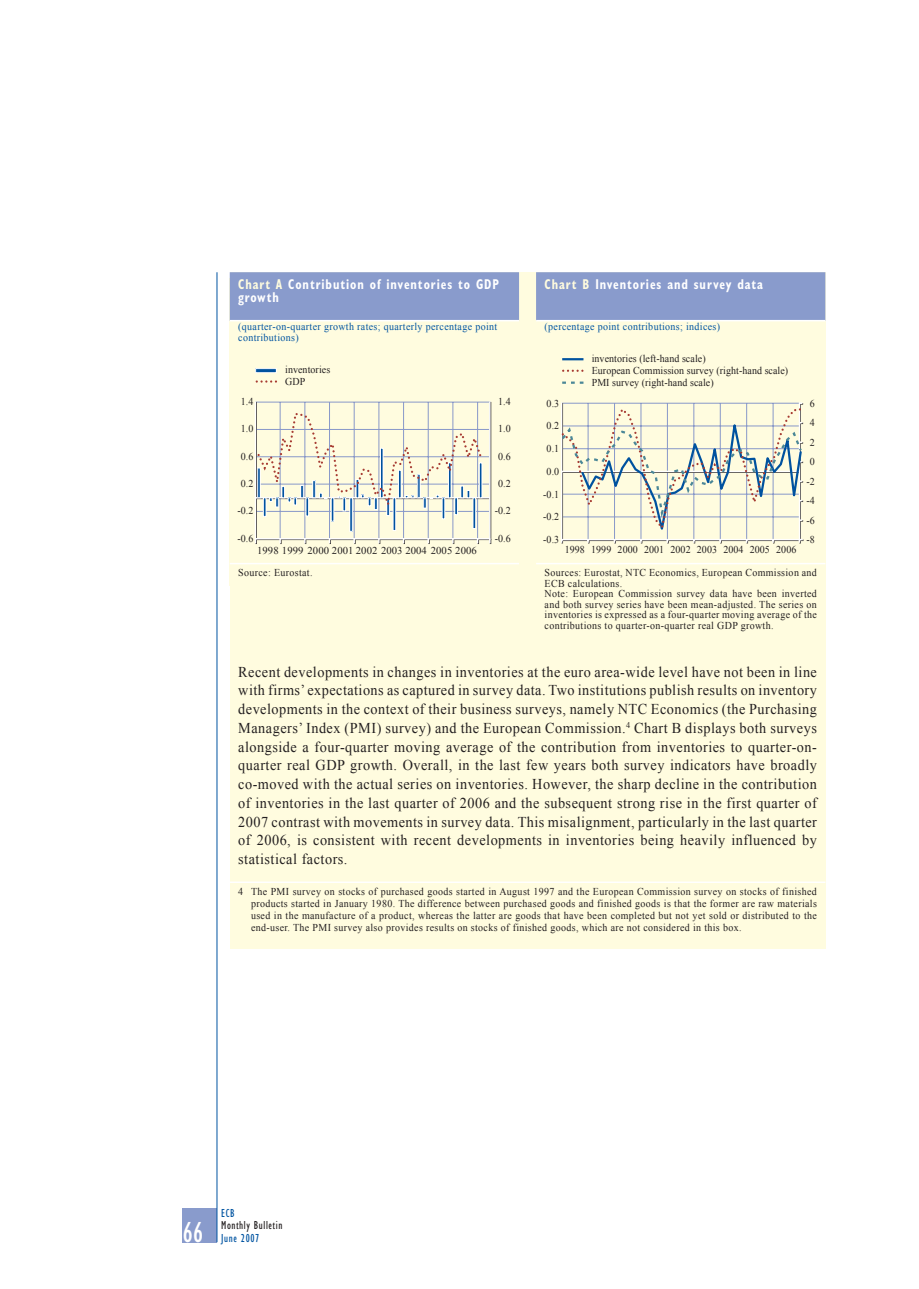
<style>
.page{position:relative;width:919px;height:1289px;background:#fff}
.page>*{position:absolute;margin:0;border:0;box-sizing:border-box;transform-origin:0 0}
.t1{font:condensed 30px "Gill Sans";color:#fff;scale:.95 1}
.t2{font:15px/18.8px "Times New Roman";letter-spacing:.035em;color:#231f20;text-align:justify;scale:.95 1}
.t3{font:700 condensed 14.25px/13.5px "Gill Sans";letter-spacing:.075em;color:#fff;scale:.85 1}
.t4{font:condensed 12px "Gill Sans";letter-spacing:.05em;color:#231f20;scale:.95 1}
.t5{font:condensed 12px "Gill Sans";letter-spacing:.05em;color:#0054a1;scale:.95 1}
.t6{font:10.5px/10.5px "Times New Roman";letter-spacing:.035em;color:#231f20;text-align:justify;scale:.95 1}
.t7{font:10.5px/12px "Times New Roman";letter-spacing:.005em;color:#231f20;scale:.95 1}
.t8{font:10.5px/10.5px "Times New Roman";letter-spacing:.035em;color:#0054a1;scale:.95 1}
.t9{font:10.5px "Times New Roman";letter-spacing:.005em;color:#231f20}
.s1{color:#fffcdf}
</style>
<div class="page">
<div style="left:183px;top:1208px;width:34px;height:34px;background:#899bcc"></div>
<hr style="left:217px;top:272px;width:1px;height:970px;background:#0054a1">
<div style="left:230px;top:272px;width:595px;height:676px;background:#fffcdf"></div>
<hr style="left:230px;top:881px;width:595px;height:2px;background:#fff">
<div style="left:230px;top:272px;width:289px;height:49px;background:#899bcc"></div>
<hr style="left:230px;top:320px;width:289px;height:1px;background:#fff">
<hr style="left:230px;top:563px;width:289px;height:1px;background:#fff">
<hr style="left:255px;top:511px;width:235px;height:1px;background:#8898c9">
<hr style="left:255px;top:484px;width:235px;height:1px;background:#8898c9">
<hr style="left:255px;top:456px;width:235px;height:1px;background:#8898c9">
<hr style="left:255px;top:429px;width:235px;height:1px;background:#8898c9">
<hr style="left:255px;top:402px;width:235px;height:1px;background:#8898c9">
<hr style="left:280px;top:402px;width:1px;height:136px;background:#8898c9">
<hr style="left:304px;top:402px;width:1px;height:136px;background:#8898c9">
<hr style="left:329px;top:402px;width:1px;height:136px;background:#8898c9">
<hr style="left:354px;top:402px;width:1px;height:136px;background:#8898c9">
<hr style="left:378px;top:402px;width:1px;height:136px;background:#8898c9">
<hr style="left:403px;top:402px;width:1px;height:136px;background:#8898c9">
<hr style="left:428px;top:402px;width:1px;height:136px;background:#8898c9">
<hr style="left:452px;top:402px;width:1px;height:136px;background:#8898c9">
<hr style="left:477px;top:402px;width:1px;height:136px;background:#8898c9">
<hr style="left:256px;top:538px;width:234px;height:2px;background:#231f20">
<hr style="left:255px;top:402px;width:2px;height:137px;background:#231f20">
<hr style="left:256px;top:497px;width:234px;height:2px;background:#231f20">
<hr style="left:489px;top:402px;width:2px;height:137px;background:#231f20">
<svg style="left:257px;top:380px;width:19px;height:2px"></svg>
<hr style="left:255px;top:368px;width:21px;height:4px;background:#00529f">
<div style="left:255px;top:368px;width:21px;height:5px;border:1px solid #fff"></div>
<hr style="left:255px;top:538px;width:235px;height:1px;background:#fff">
<hr style="left:255px;top:402px;width:1px;height:136px;background:#fff">
<hr style="left:255px;top:497px;width:235px;height:1px;background:#fff">
<hr style="left:489px;top:402px;width:1px;height:136px;background:#fff">
<div style="left:349px;top:497px;width:3px;height:34px;border:1px solid #fff"></div>
<div style="left:393px;top:497px;width:3px;height:33px;border:1px solid #fff"></div>
<div style="left:442px;top:497px;width:3px;height:22px;border:1px solid #fff"></div>
<div style="left:472px;top:497px;width:4px;height:31px;border:1px solid #fff"></div>
<svg style="left:256px;top:411px;width:227px;height:105px"></svg>
<div style="left:536px;top:272px;width:289px;height:49px;background:#899bcc"></div>
<hr style="left:536px;top:320px;width:289px;height:1px;background:#fff">
<hr style="left:536px;top:563px;width:289px;height:1px;background:#fff">
<svg style="left:563px;top:369px;width:19px;height:3px"></svg>
<hr style="left:562px;top:358px;width:21px;height:2px;background:#00529f">
<svg style="left:562px;top:381px;width:21px;height:3px"></svg>
<svg style="left:561px;top:402px;width:243px;height:141px"></svg>
<p class="t3" style="left:238px;top:278px;width:308px"><span class="s1">Chart A</span> Contribution of inventories to GDP growth</p>
<p class="t8" style="left:238px;top:321px;width:274px">(quarter-on-quarter growth rates; quarterly percentage point contributions)</p>
<p class="t3" style="left:544px;top:278px;width:258px"><span class="s1">Chart B</span> Inventories and survey data</p>
<p class="t8" style="left:544px;top:321px;width:186px">(percentage point contributions; indices)</p>
<p class="t7" style="left:285px;top:364px;width:49px">inventories<br>GDP</p>
<p class="t7" style="left:591px;top:352px;width:208px">inventories (left-hand scale)<br>European Commission survey (right-hand scale)<br>PMI survey (right-hand scale)</p>
<p class="t6" style="left:241px;top:396px;width:15px">1.4</p>
<p class="t6" style="left:498px;top:396px;width:15px">1.4</p>
<p class="t6" style="left:546px;top:398px;width:15px">0.3</p>
<p class="t6" style="left:809px;top:398px;width:7px">6</p>
<p class="t6" style="left:241px;top:423px;width:15px">1.0</p>
<p class="t6" style="left:498px;top:423px;width:15px">1.0</p>
<p class="t6" style="left:546px;top:420px;width:15px">0.2</p>
<p class="t6" style="left:809px;top:417px;width:7px">4</p>
<p class="t6" style="left:241px;top:451px;width:15px">0.6</p>
<p class="t6" style="left:498px;top:451px;width:15px">0.6</p>
<p class="t6" style="left:546px;top:443px;width:15px">0.1</p>
<p class="t6" style="left:809px;top:437px;width:7px">2</p>
<p class="t6" style="left:809px;top:456px;width:7px">0</p>
<p class="t6" style="left:546px;top:466px;width:15px">0.0</p>
<p class="t6" style="left:241px;top:478px;width:15px">0.2</p>
<p class="t6" style="left:498px;top:478px;width:15px">0.2</p>
<p class="t6" style="left:806px;top:475px;width:10px">-2</p>
<p class="t6" style="left:543px;top:488px;width:18px">-0.1</p>
<p class="t6" style="left:806px;top:495px;width:10px">-4</p>
<p class="t6" style="left:237px;top:505px;width:18px">-0.2</p>
<p class="t6" style="left:494px;top:505px;width:18px">-0.2</p>
<p class="t6" style="left:543px;top:511px;width:18px">-0.2</p>
<p class="t6" style="left:806px;top:514px;width:10px">-6</p>
<p class="t6" style="left:237px;top:533px;width:18px">-0.6</p>
<p class="t6" style="left:494px;top:533px;width:18px">-0.6</p>
<p class="t6" style="left:543px;top:534px;width:18px">-0.3</p>
<p class="t6" style="left:806px;top:534px;width:10px">-8</p>
<p class="t9" style="left:257px;top:544px;width:221px">1998 1999 2000 2001 2002 2003 2004 2005 2006</p>
<p class="t7" style="left:564px;top:543px;width:51px">1998 1999</p>
<p class="t6" style="left:644px;top:544px;width:23px">2001</p>
<p class="t6" style="left:617px;top:544px;width:23px">2000</p>
<p class="t6" style="left:670px;top:544px;width:23px">2002</p>
<p class="t6" style="left:723px;top:544px;width:23px">2004</p>
<p class="t6" style="left:696px;top:544px;width:23px">2003</p>
<p class="t7" style="left:749px;top:543px;width:51px">2005 2006</p>
<p class="t6" style="left:238px;top:567px;width:80px">Source: Eurostat.</p>
<p class="t6" style="left:544px;top:567px;width:288px;text-align:left">Sources: Eurostat, NTC Economics, European Commission and ECB calculations.<br>Note: European Commission survey data have been inverted and both survey series have been mean-adjusted. The series on inventories is expressed as a four-quarter moving average of the contributions to quarter-on-quarter real GDP growth.</p>
<p class="t2" style="left:238px;top:662px;width:610px">Recent developments in changes in inventories at the euro area-wide level have not been in line with firms’ expectations as captured in survey data. Two institutions publish results on inventory developments in the context of their business surveys, namely NTC Economics (the Purchasing Managers’ Index (PMI) survey) and the European Commission.<sup>4</sup> Chart B displays both surveys alongside a four-quarter moving average of the contribution from inventories to quarter-on&shy;quarter real GDP growth. Overall, in the last few years both survey indicators have broadly co-moved with the actual series on inventories. However, the sharp decline in the contribution of inventories in the last quarter of 2006 and the subsequent strong rise in the first quarter of 2007 contrast with movements in survey data. This misalignment, particularly in the last quarter of 2006, is consistent with recent developments in inventories being heavily influenced by statistical factors.</p>
<p class="t6" style="left:251px;top:885px;width:597px;line-height:12px;text-indent:-13px">4 The PMI survey on stocks of purchased goods started in August 1997 and the European Commission survey on stocks of finished products started in January 1980. The difference between purchased goods and finished goods is that the former are raw materials used in the manufacture of a product, whereas the latter are goods that have been completed but not yet sold or distributed to the end-user. The PMI survey also provides results on stocks of finished goods, which are not considered in this box.</p>
<h1 class="t1" style="left:182px;top:1221px;width:23px">66</h1>
<p class="t5" style="left:221px;top:1208px;width:16px">ECB</p>
<p class="t4" style="left:221px;top:1220px;width:66px">Monthly Bulletin</p>
<p class="t5" style="left:221px;top:1233px;width:42px">June 2007</p>
</div>
